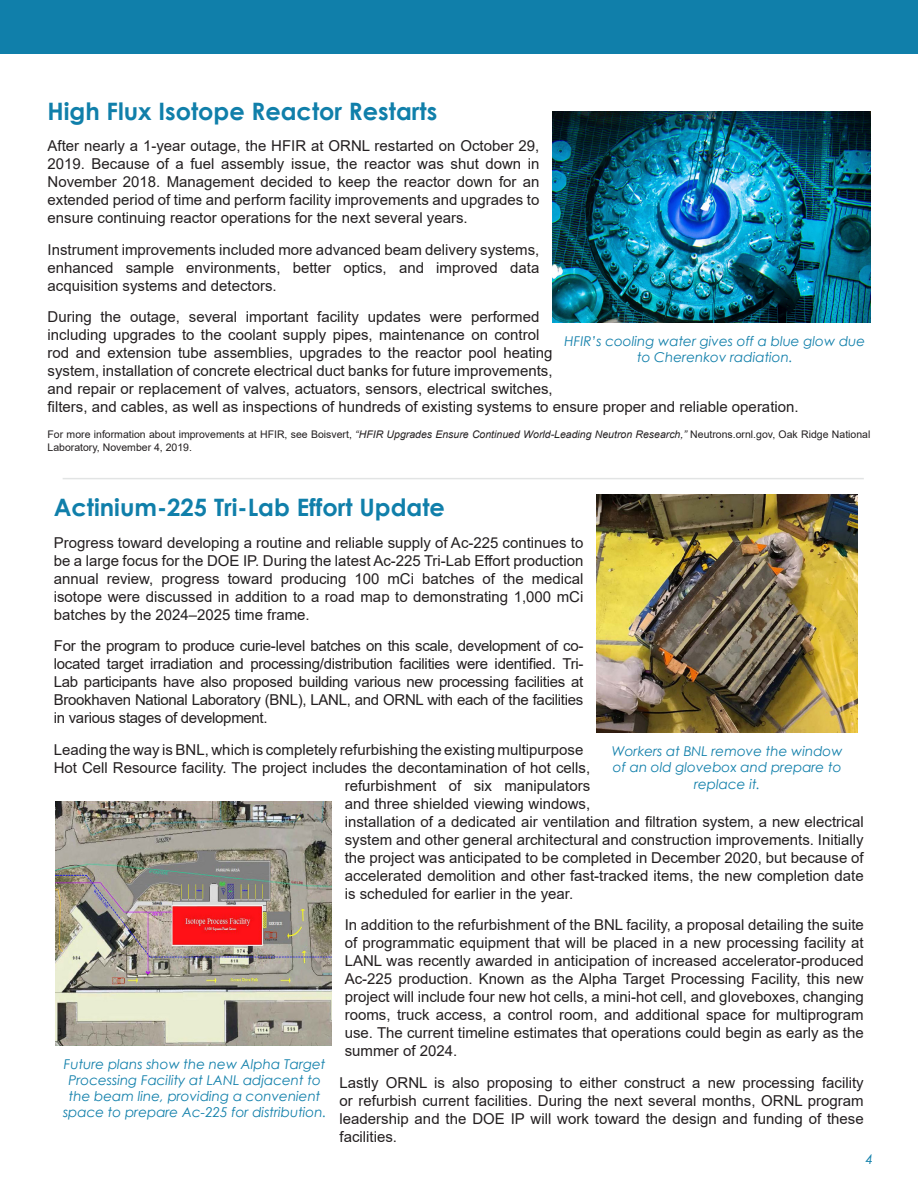
<style>
.page{position:relative;width:918px;height:1188px;background:#fff}
.page>*{position:absolute;margin:0;border:0;box-sizing:border-box;transform-origin:0 0}
.t1{font:700 24px "Century Gothic";color:#107faa}
.t2{font:15px/18px "Arial";color:#231f20;text-align:justify}
.t3{font:italic 13.5px/16.2px "Century Gothic";color:#107faa;text-align:center}
.t4{font:10.5px/12.6px "Arial";color:#231f20}
.s1{font-style:italic}
</style>
<div class="page">
<div style="left:0;top:0;width:918px;height:54px;background:#107faa"></div>
<img style="left:55px;top:802px;width:276px;height:243px">
<hr style="left:63px;top:478px;width:801px;height:1px;background:#e2e4e4">
<img style="left:597px;top:495px;width:261px;height:237px">
<img style="left:553px;top:111px;width:317px;height:211px">
<p class="t1" style="left:48px;top:93px;width:391px">High Flux Isotope Reactor Restarts</p>
<p class="t2" style="left:48px;top:137px;width:493px">After nearly a 1-year outage, the HFIR at ORNL restarted on October 29, 2019. Because of a fuel assembly issue, the reactor was shut down in November 2018. Management decided to keep the reactor down for an extended period of time and perform facility improvements and upgrades to ensure continuing reactor operations for the next several years.</p>
<p class="t2" style="left:48px;top:240px;width:493px">Instrument improvements included more advanced beam delivery systems, enhanced sample environments, better optics, and improved data acquisition systems and detectors.</p>
<p class="t2" style="left:48px;top:308px;width:753px;text-align:left">During the outage, several important facility updates were performed<br>including upgrades to the coolant supply pipes, maintenance on control<br>rod and extension tube assemblies, upgrades to the reactor pool heating<br>system, installation of concrete electrical duct banks for future improvements,<br>and repair or replacement of valves, actuators, sensors, electrical switches,<br>filters, and cables, as well as inspections of hundreds of existing systems to ensure proper and reliable operation.</p>
<p class="t4" style="left:48px;top:428px;width:824px">For more information about improvements at HFIR, see Boisvert, <span class="s1">“HFIR Upgrades Ensure Continued World-Leading Neutron Research,”</span> Neutrons.ornl.gov, Oak Ridge National<br>Laboratory, November 4, 2019.</p>
<p class="t3" style="left:565px;top:333px;width:302px">HFIR’s cooling water gives off a blue glow due to Cherenkov radiation.</p>
<p class="t1" style="left:54px;top:490px;width:393px">Actinium-225 Tri-Lab Effort Update</p>
<p class="t2" style="left:54px;top:534px;width:531px">Progress toward developing a routine and reliable supply of Ac-225 continues to be a large focus for the DOE IP. During the latest Ac-225 Tri-Lab Effort production annual review, progress toward producing 100 mCi batches of the medical isotope were discussed in addition to a road map to demonstrating 1,000 mCi batches by the 2024–2025 time frame.</p>
<p class="t2" style="left:54px;top:637px;width:531px">For the program to produce curie-level batches on this scale, development of co&shy;located target irradiation and processing/distribution facilities were identified. Tri-Lab participants have also proposed building various new processing facilities at Brookhaven National Laboratory (BNL), LANL, and ORNL with each of the facilities in various stages of development.</p>
<p class="t2" style="left:54px;top:741px;width:531px">Leading the way is BNL, which is completely refurbishing the existing multipurpose</p>
<p class="t2" style="left:54px;top:759px;width:538px">Hot Cell Resource facility. The project includes the decontamination of hot cells,</p>
<p class="t2" style="left:345px;top:777px;width:247px">refurbishment of six manipulators</p>
<p class="t2" style="left:345px;top:795px;width:247px">and three shielded viewing windows,</p>
<p class="t2" style="left:345px;top:813px;width:521px">installation of a dedicated air ventilation and filtration system, a new electrical</p>
<p class="t2" style="left:345px;top:831px;width:520px">system and other general architectural and construction improvements. Initially</p>
<p class="t2" style="left:345px;top:849px;width:521px">the project was anticipated to be completed in December 2020, but because of</p>
<p class="t2" style="left:345px;top:867px;width:521px">accelerated demolition and other fast-tracked items, the new completion date</p>
<p class="t2" style="left:345px;top:885px;width:230px">is scheduled for earlier in the year.</p>
<p class="t2" style="left:345px;top:916px;width:521px">In addition to the refurbishment of the BNL facility, a proposal detailing the suite of programmatic equipment that will be placed in a new processing facility at LANL was recently awarded in anticipation of increased accelerator-produced Ac-225 production. Known as the Alpha Target Processing Facility, this new project will include four new hot cells, a mini-hot cell, and gloveboxes, changing rooms, truck access, a control room, and additional space for multiprogram use. The current timeline estimates that operations could begin as early as the summer of 2024.</p>
<p class="t2" style="left:340px;top:1074px;width:526px">Lastly ORNL is also proposing to either construct a new processing facility or refurbish current facilities. During the next several months, ORNL program leadership and the DOE IP will work toward the design and funding of these facilities.</p>
<p class="t3" style="left:612px;top:743px;width:232px">Workers at BNL remove the window of an old glovebox and prepare to replace it.</p>
<p class="t3" style="left:63px;top:1055px;width:265px">Future plans show the new Alpha Target Processing Facility at LANL adjacent to the beam line, providing a convenient space to prepare Ac-225 for distribution.</p>
<p class="t3" style="left:866px;top:1150px;width:9px">4</p>
</div>
